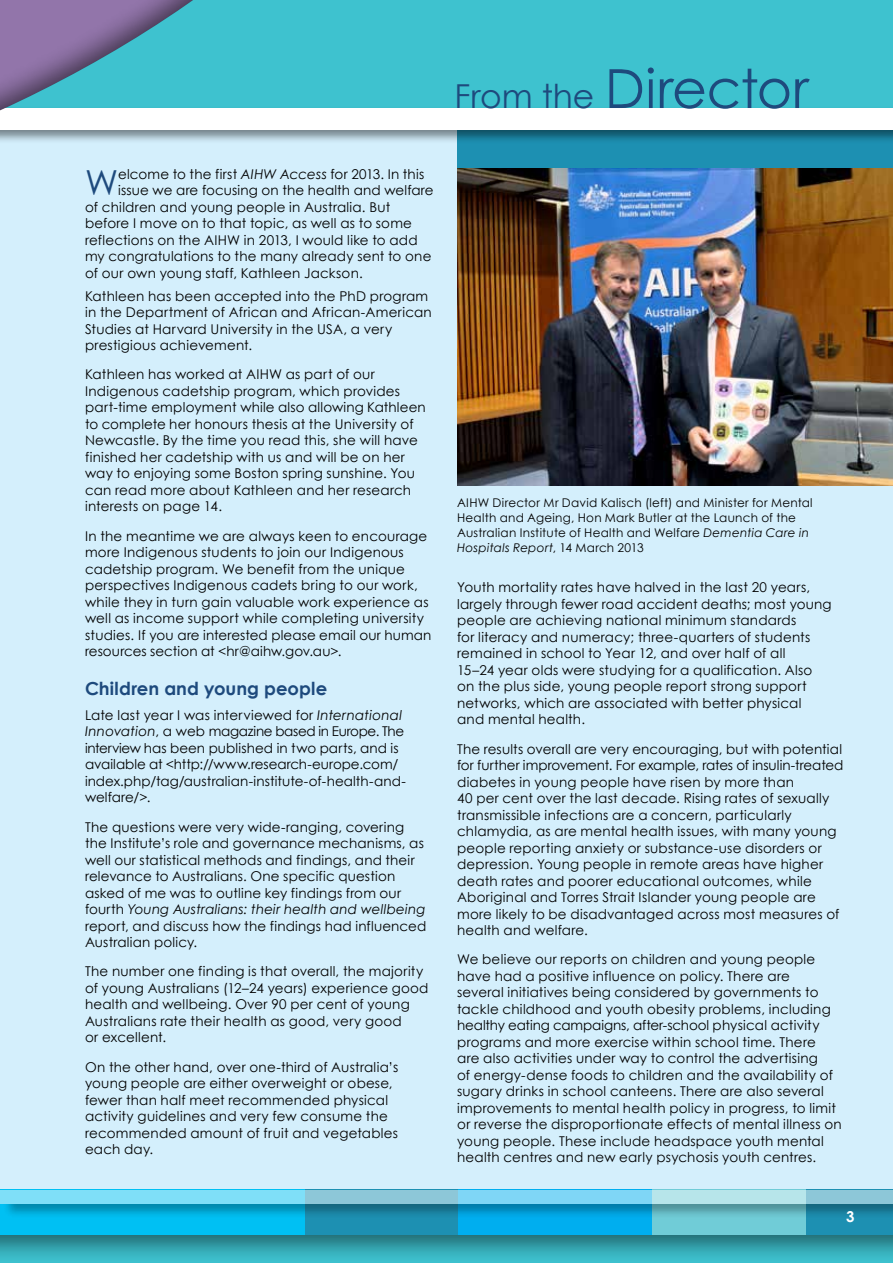
<style>
.page{position:relative;width:893px;height:1263px;background:#fff}
.page>*{position:absolute;margin:0;border:0;box-sizing:border-box;transform-origin:0 0}
.t1{font:54px "Century Gothic";letter-spacing:-.01em;color:#1e4a7d}
.t2{font:34.5px "Century Gothic";color:#1e4a7d}
.t3{font:700 18px "Century Gothic";letter-spacing:.005em;color:#1e4a7d}
.t4{font:700 15px "Century Gothic";color:#fff}
.t5{font:13.5px/16.5px "Century Gothic";letter-spacing:.015em;color:#000}
.t6{font:12px/15px "Century Gothic";letter-spacing:.02em;color:#000}
.s1{font-style:italic}
.s2{font-size:33px}
</style>
<div class="page">
<div style="left:0;top:129px;width:893px;height:1106px;background:#d4effc"></div>
<div style="left:458px;top:121px;width:435px;height:48px;background:#1d90b2"></div>
<div style="left:0;top:0;width:893px;height:109px;background:#3ec2cf"></div>
<div style="left:0;top:106px;width:893px;height:39px;background:#000;opacity:.45"></div>
<div style="left:0;top:108px;width:893px;height:22px;background:#fff"></div>
<svg style="left:0;top:0;width:403px;height:145px"></svg>
<img style="left:458px;top:169px;width:435px;height:317px">
<div style="left:0;top:1189px;width:343px;height:74px;background:#00c0f3"></div>
<div style="left:426px;top:1189px;width:227px;height:74px;background:#00aeef"></div>
<div style="left:305px;top:1190px;width:152px;height:73px;background:#1d90b2"></div>
<div style="left:806px;top:1189px;width:87px;height:51px;background:#1d90b2"></div>
<div style="left:653px;top:1189px;width:153px;height:74px;background:#70ccd7"></div>
<div style="left:2px;top:1189px;width:891px;height:30px;background:#000;opacity:.6"></div>
<svg style="left:0;top:1189px;width:893px;height:14px;background:#84d4eb"></svg>
<div style="left:0;top:1227px;width:893px;height:36px;background:#000;opacity:.49"></div>
<h2 class="t2" style="left:85px;top:159px;width:35px">W</h2>
<p class="t5" style="left:118px;top:165px;width:308px">elcome to the first <span class="s1">AIHW Access</span> for 2013. In this</p>
<p class="t5" style="left:118px;top:182px;width:317px">issue we are focusing on the health and welfare</p>
<p class="t5" style="left:85px;top:198px;width:307px">of children and young people in Australia. But</p>
<p class="t5" style="left:85px;top:215px;width:328px">before I move on to that topic, as well as to some</p>
<p class="t5" style="left:85px;top:231px;width:334px">reflections on the AIHW in 2013, I would like to add</p>
<p class="t5" style="left:85px;top:248px;width:348px">my congratulations to the many already sent to one</p>
<p class="t5" style="left:85px;top:264px;width:279px">of our own young staff, Kathleen Jackson.</p>
<p class="t5" style="left:85px;top:287px;width:348px">Kathleen has been accepted into the PhD program in the Department of African and African-American Studies at Harvard University in the USA, a very prestigious achievement.</p>
<p class="t5" style="left:85px;top:366px;width:342px">Kathleen has worked at AIHW as part of our Indigenous cadetship program, which provides part-time employment while also allowing Kathleen to complete her honours thesis at the University of Newcastle. By the time you read this, she will have finished her cadetship with us and will be on her way to enjoying some Boston spring sunshine. You can read more about Kathleen and her research interests on page 14.</p>
<p class="t5" style="left:85px;top:527px;width:348px">In the meantime we are always keen to encourage more Indigenous students to join our Indigenous cadetship program. We benefit from the unique perspectives Indigenous cadets bring to our work, while they in turn gain valuable work experience as well as income support while completing university studies. If you are interested please email our human resources section at &lt;hr@aihw.gov.au&gt;.</p>
<h3 class="t3" style="left:85px;top:675px;width:244px">Children and young people</h3>
<p class="t5" style="left:85px;top:706px;width:322px">Late last year I was interviewed for <span class="s1">International Innovation</span>, a web magazine based in Europe. The interview has been published in two parts, and is available at &lt;http://www.research-europe.com/ index.php/tag/australian-institute-of-health-and&shy;welfare/&gt;.</p>
<p class="t5" style="left:85px;top:818px;width:343px">The questions were very wide-ranging, covering the Institute’s role and governance mechanisms, as well our statistical methods and findings, and their relevance to Australians. One specific question asked of me was to outline key findings from our fourth <span class="s1">Young Australians: their health and wellbeing </span>report, and discuss how the findings had influenced Australian policy.</p>
<p class="t5" style="left:85px;top:963px;width:345px">The number one finding is that overall, the majority of young Australians (12–24 years) experience good health and wellbeing. Over 90 per cent of young Australians rate their health as good, very good<br>or excellent.</p>
<p class="t5" style="left:85px;top:1058px;width:315px">On the other hand, over one-third of Australia’s young people are either overweight or obese, fewer than half meet recommended physical activity guidelines and very few consume the recommended amount of fruit and vegetables each day.</p>
<h1 class="t1" style="left:455px;top:51px;width:356px"><span class="s2">From the</span> Director</h1>
<p class="t6" style="left:457px;top:494px;width:357px">AIHW Director Mr David Kalisch (left) and Minister for Mental Health and Ageing, Hon Mark Butler at the Launch of the Australian Institute of Health and Welfare <span class="s1">Dementia Care in Hospitals Report</span>, 14 March 2013</p>
<p class="t5" style="left:457px;top:579px;width:376px">Youth mortality rates have halved in the last 20 years, largely through fewer road accident deaths; most young people are achieving national minimum standards<br>for literacy and numeracy; three-quarters of students remained in school to Year 12, and over half of all<br>15–24 year olds were studying for a qualification. Also on the plus side, young people report strong support networks, which are associated with better physical and mental health.</p>
<p class="t5" style="left:457px;top:740px;width:388px">The results overall are very encouraging, but with potential for further improvement. For example, rates of insulin-treated diabetes in young people have risen by more than<br>40 per cent over the last decade. Rising rates of sexually transmissible infections are a concern, particularly chlamydia, as are mental health issues, with many young people reporting anxiety or substance-use disorders or depression. Young people in remote areas have higher death rates and poorer educational outcomes, while Aboriginal and Torres Strait Islander young people are more likely to be disadvantaged across most measures of health and welfare.</p>
<p class="t5" style="left:457px;top:951px;width:386px">We believe our reports on children and young people have had a positive influence on policy. There are<br>several initiatives being considered by governments to tackle childhood and youth obesity problems, including healthy eating campaigns, after-school physical activity programs and more exercise within school time. There<br>are also activities under way to control the advertising<br>of energy-dense foods to children and the availability of sugary drinks in school canteens. There are also several improvements to mental health policy in progress, to limit or reverse the disproportionate effects of mental illness on young people. These include headspace youth mental health centres and new early psychosis youth centres.</p>
<p class="t4" style="left:846px;top:1205px;width:10px">3</p>
</div>
